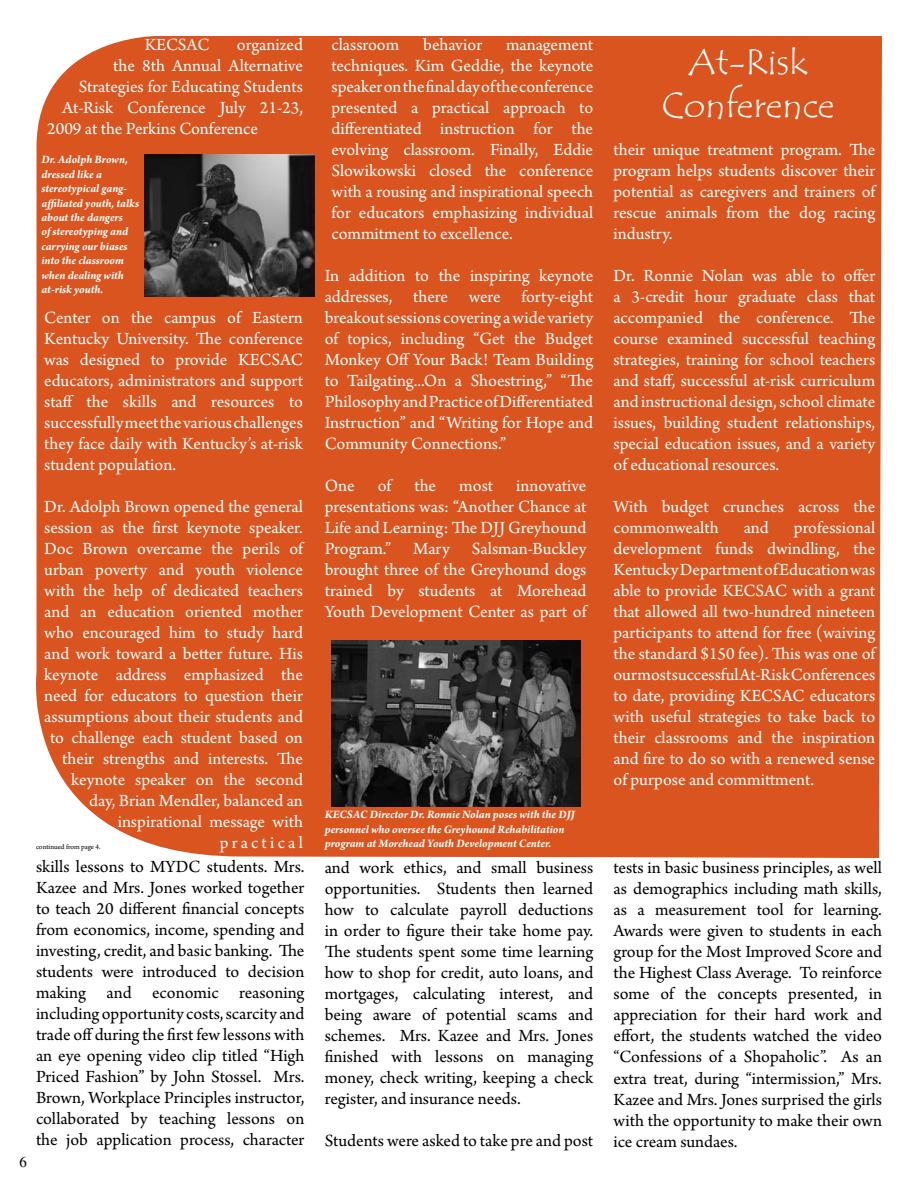
<style>
.page{position:relative;width:918px;height:1188px;background:#fff}
.page>*{position:absolute;margin:0;border:0;box-sizing:border-box;transform-origin:0 0}
.t1{font:36px/43.2px "Tempus Sans ITC";color:#fff;text-align:center}
.t2{font:18px/21px "Arno Pro";color:#fff;text-align:justify}
.t3{font:18px/21px "Arno Pro";color:#000;text-align:justify}
.t4{font:15px "Times";color:#000}
.t5{font:italic 700 12px/14.4px "Arno Pro";letter-spacing:-.005em;color:#fff}
.t6{font:7.5px "Arno Pro";letter-spacing:-.005em;color:#000}
</style>
<div class="page">
<div style="left:36px;top:36px;width:846px;height:822px;background:#d9541e"></div>
<img style="left:332px;top:640px;width:248px;height:166px">
<img style="left:144px;top:155px;width:171px;height:142px">
<p class="t4" style="left:20px;top:1153px;width:9px">6</p>
<p class="t2" style="left:145px;top:35px;width:66px">KECSAC</p>
<p class="t2" style="left:237px;top:35px;width:68px">organized</p>
<p class="t2" style="left:113px;top:56px;width:191px">the 8th Annual Alternative</p>
<p class="t2" style="left:79px;top:77px;width:226px">Strategies for Educating Students</p>
<p class="t2" style="left:62px;top:98px;width:242px">At-Risk Conference July 21-23,</p>
<p class="t2" style="left:47px;top:119px;width:212px">2009 at the Perkins Conference</p>
<p class="t5" style="left:41px;top:153px;width:99px">Dr. Adolph Brown, dressed like a stereotypical gang&shy;affiliated youth, talks about the dangers<br>of stereotyping and carrying our biases into the classroom when dealing with at-risk youth.</p>
<p class="t2" style="left:44px;top:308px;width:260px">Center on the campus of Eastern Kentucky University. The conference was designed to provide KECSAC educators, administrators and support staff the skills and resources to successfully meet the various challenges they face daily with Kentucky’s at-risk student population.</p>
<p class="t2" style="left:44px;top:497px;width:260px;text-align:right">Dr. Adolph Brown opened the general session as the first keynote speaker.<br>Doc Brown overcame the perils of urban poverty and youth violence with the help of dedicated teachers and an education oriented mother who encouraged him to study hard and work toward a better future. His keynote address emphasized the need for educators to question their assumptions about their students and to challenge each student based on their strengths and interests. The keynote speaker on the second day, Brian Mendler, balanced an inspirational message with practical</p>
<p class="t6" style="left:36px;top:843px;width:66px">continued from page 4.</p>
<p class="t2" style="left:331px;top:35px;width:69px">classroom</p>
<p class="t2" style="left:423px;top:35px;width:60px">behavior</p>
<p class="t2" style="left:331px;top:35px;width:263px;text-indent:175px">management techniques. Kim Geddie, the keynote speaker on the final day of the conference presented a practical approach to differentiated instruction for the evolving classroom. Finally, Eddie Slowikowski closed the conference with a rousing and inspirational speech for educators emphasizing individual commitment to excellence.</p>
<p class="t2" style="left:325px;top:266px;width:270px">In addition to the inspiring keynote addresses, there were forty-eight breakout sessions covering a wide variety of topics, including “Get the Budget Monkey Off Your Back! Team Building to Tailgating...On a Shoestring,” “The Philosophy and Practice of Differentiated Instruction” and “Writing for Hope and Community Connections.”</p>
<p class="t2" style="left:325px;top:476px;width:31px">One</p>
<p class="t2" style="left:378px;top:476px;width:15px">of</p>
<p class="t2" style="left:414px;top:476px;width:23px">the</p>
<p class="t2" style="left:459px;top:476px;width:35px">most</p>
<p class="t2" style="left:325px;top:476px;width:263px;text-indent:191px">innovative presentations was: “Another Chance at Life and Learning: The DJJ Greyhound Program.” Mary Salsman-Buckley brought three of the Greyhound dogs trained by students at Morehead Youth Development Center as part of</p>
<p class="t5" style="left:325px;top:808px;width:252px">KECSAC Director Dr. Ronnie Nolan poses with the DJJ personnel who oversee the Greyhound Rehabilitation program at Morehead Youth Development Center.</p>
<p class="t3" style="left:36px;top:857px;width:270px">skills lessons to MYDC students. Mrs.<br>Kazee and Mrs. Jones worked together to teach 20 different financial concepts from economics, income, spending and investing, credit, and basic banking. The students were introduced to decision making and economic reasoning including opportunity costs, scarcity and trade off during the first few lessons with an eye opening video clip titled “High Priced Fashion” by John Stossel. Mrs.<br>Brown, Workplace Principles instructor, collaborated by teaching lessons on the job application process, character</p>
<p class="t3" style="left:325px;top:858px;width:270px">and work ethics, and small business opportunities. Students then learned how to calculate payroll deductions in order to figure their take home pay.<br>The students spent some time learning how to shop for credit, auto loans, and mortgages, calculating interest, and being aware of potential scams and schemes. Mrs. Kazee and Mrs. Jones finished with lessons on managing money, check writing, keeping a check register, and insurance needs.</p>
<p class="t3" style="left:325px;top:1131px;width:270px">Students were asked to take pre and post</p>
<h1 class="t1" style="left:662px;top:41px;width:174px">At-Risk<br>Conference</h1>
<p class="t2" style="left:613px;top:140px;width:263px">their unique treatment program. The program helps students discover their potential as caregivers and trainers of rescue animals from the dog racing industry.</p>
<p class="t2" style="left:613px;top:266px;width:263px">Dr. Ronnie Nolan was able to offer a 3-credit hour graduate class that accompanied the conference. The course examined successful teaching strategies, training for school teachers and staff, successful at-risk curriculum and instructional design, school climate issues, building student relationships, special education issues, and a variety of educational resources.</p>
<p class="t2" style="left:613px;top:497px;width:263px">With budget crunches across the commonwealth</p>
<p class="t2" style="left:613px;top:518px;width:263px;text-indent:180px">professional development funds dwindling, the Kentucky Department of Education was able to provide KECSAC with a grant that allowed all two-hundred nineteen participants to attend for free (waiving the standard $150 fee). This was one of our most successful At-Risk Conferences to date, providing KECSAC educators with useful strategies to take back to their classrooms and the inspiration and fire to do so with a renewed sense of purpose and committment.</p>
<p class="t2" style="left:744px;top:518px;width:27px">and</p>
<p class="t3" style="left:614px;top:858px;width:270px">tests in basic business principles, as well as demographics including math skills, as a measurement tool for learning.<br>Awards were given to students in each group for the Most Improved Score and the Highest Class Average. To reinforce some of the concepts presented, in appreciation for their hard work and effort, the students watched the video “Confessions of a Shopaholic”. As an extra treat, during “intermission,” Mrs.<br>Kazee and Mrs. Jones surprised the girls with the opportunity to make their own ice cream sundaes.</p>
</div>
